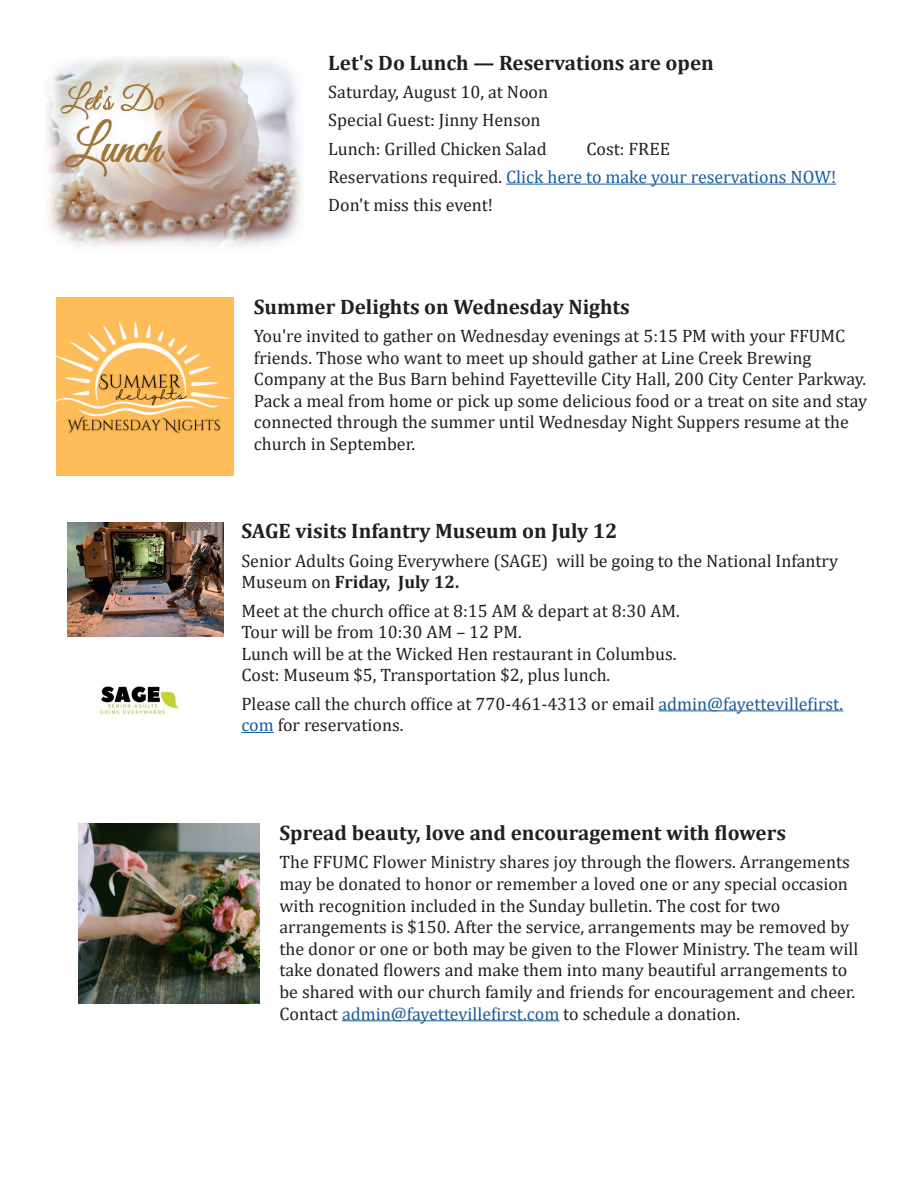
<style>
.page{position:relative;width:918px;height:1188px;background:#fff}
.page>*{position:absolute;margin:0;border:0;box-sizing:border-box;transform-origin:0 0}
.t1{font:700 21px "Cambria";color:#231f20}
.t2{font:18px/21.6px "Cambria";color:#231f20}
.t3{font:18px "Cambria";color:#175d9e}
.s1{color:#231f20}
.s2{font-weight:700}
.s3{color:#175d9e}
</style>
<div class="page">
<img style="left:56px;top:297px;width:178px;height:178px">
<hr style="left:342px;top:1020px;width:217px;height:1px;background:#175d9e">
<img style="left:79px;top:824px;width:180px;height:180px">
<hr style="left:506px;top:184px;width:330px;height:1px;background:#175d9e">
<img style="left:47px;top:56px;width:255px;height:191px">
<hr style="left:659px;top:710px;width:184px;height:1px;background:#175d9e">
<hr style="left:241px;top:732px;width:33px;height:1px;background:#175d9e">
<img style="left:68px;top:522px;width:155px;height:115px">
<img style="left:100px;top:686px;width:79px;height:29px">
<p class="t1" style="left:328px;top:48px;width:387px">Let's Do Lunch — Reservations are open</p>
<p class="t2" style="left:328px;top:81px;width:221px">Saturday, August 10, at Noon</p>
<p class="t2" style="left:328px;top:109px;width:214px">Special Guest: Jinny Henson</p>
<p class="t2" style="left:328px;top:138px;width:220px">Lunch: Grilled Chicken Salad</p>
<p class="t2" style="left:586px;top:138px;width:85px">Cost: FREE</p>
<p class="t3" style="left:328px;top:166px;width:509px"><span class="s1">Reservations required.</span> Click here to make your reservations NOW!</p>
<p class="t2" style="left:328px;top:194px;width:166px">Don't miss this event!</p>
<p class="t1" style="left:254px;top:292px;width:378px">Summer Delights on Wednesday Nights</p>
<p class="t2" style="left:254px;top:325px;width:615px">You're invited to gather on Wednesday evenings at 5:15 PM with your FFUMC friends. Those who want to meet up should gather at Line Creek Brewing Company at the Bus Barn behind Fayetteville City Hall, 200 City Center Parkway.<br>Pack a meal from home or pick up some delicious food or a treat on site and stay connected through the summer until Wednesday Night Suppers resume at the church in September.</p>
<p class="t1" style="left:241px;top:516px;width:378px">SAGE visits Infantry Museum on July 12</p>
<p class="t2" style="left:241px;top:550px;width:598px">Senior Adults Going Everywhere (SAGE) will be going to the National Infantry<br>Museum on <span class="s2">Friday, July 12.</span></p>
<p class="t2" style="left:241px;top:600px;width:440px">Meet at the church office at 8:15 AM &amp; depart at 8:30 AM.</p>
<p class="t2" style="left:241px;top:621px;width:282px">Tour will be from 10:30 AM – 12 PM.</p>
<p class="t2" style="left:241px;top:643px;width:437px">Lunch will be at the Wicked Hen restaurant in Columbus.</p>
<p class="t2" style="left:241px;top:664px;width:370px">Cost: Museum $5, Transportation $2, plus lunch.</p>
<p class="t2" style="left:241px;top:693px;width:603px">Please call the church office at 770-461-4313 or email <span class="s3">admin@fayettevillefirst. com</span> for reservations.</p>
<p class="t1" style="left:279px;top:818px;width:508px">Spread beauty, love and encouragement with flowers</p>
<p class="t2" style="left:279px;top:851px;width:580px">The FFUMC Flower Ministry shares joy through the flowers. Arrangements may be donated to honor or remember a loved one or any special occasion with recognition included in the Sunday bulletin. The cost for two arrangements is $150. After the service, arrangements may be removed by the donor or one or both may be given to the Flower Ministry. The team will take donated flowers and make them into many beautiful arrangements to be shared with our church family and friends for encouragement and cheer.<br>Contact <span class="s3">admin@fayettevillefirst.com</span> to schedule a donation.</p>
</div>
